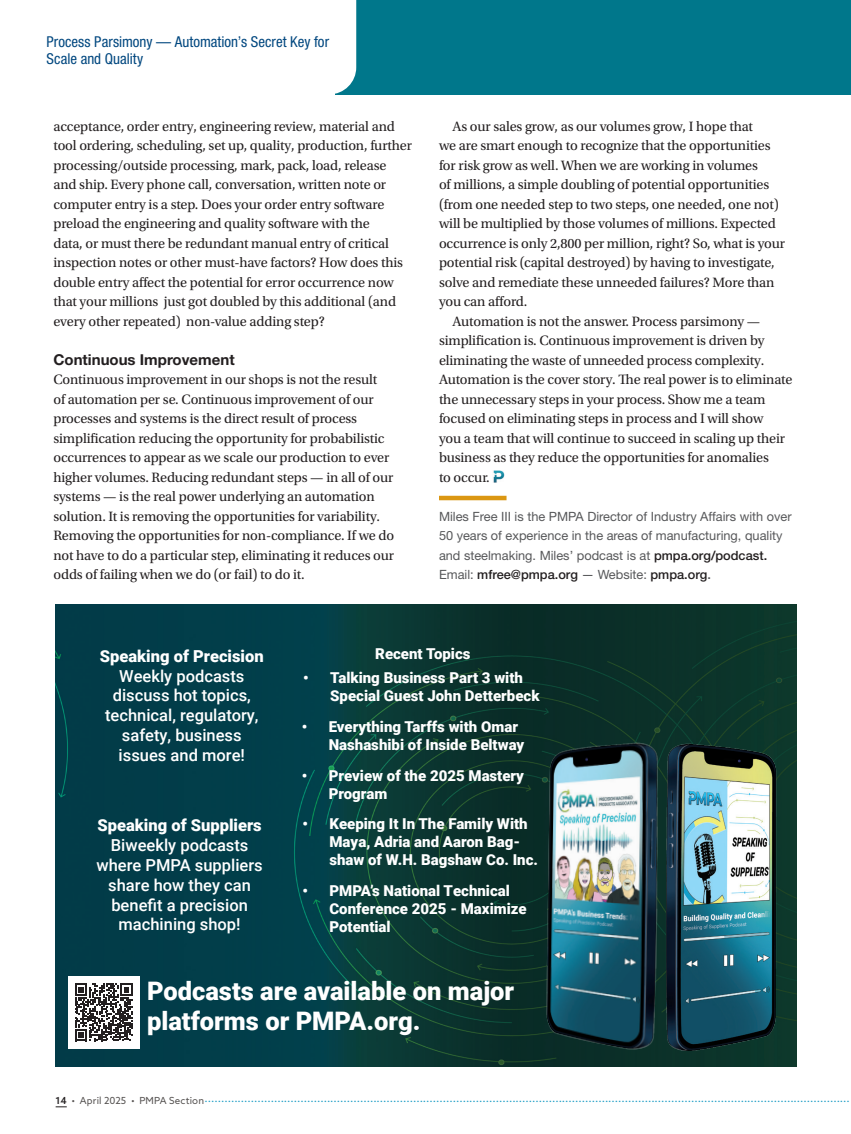
<style>
.page{position:relative;width:851px;height:1134px;background:#fff}
.page>*{position:absolute;margin:0;border:0;box-sizing:border-box;transform-origin:0 0}
.t1{font:900 25.5px/30.6px "Roboto";color:#fff}
.t2{font:500 16.5px/19.8px "Roboto";color:#fff;text-align:center}
.t3{font:900 16.5px "Roboto";color:#fff}
.t4{font:900 15px/18px "Roboto";color:#fff}
._02_PMPA_-_Header{font:condensed 15px/16.5px "Helvetica Neue LT Std";letter-spacing:.005em;color:#00477f}
._04_PMPA_-_Subhead{font:700 15px "Helvetica Neue LT Std";color:#231f20}
._06_PMPA_-_Body_-_in{font:14.25px/19.5px "Utopia Std";letter-spacing:-.01em;color:#231f20}
._04_PMPA_-_Subhead-2{font:14.25px/19.5px "Utopia Std";letter-spacing:-.01em;color:#231f20}
._11_PMPA_-_Author_bi{font:12.75px/19.5px "Helvetica Neue LT Std";color:#57585a}
.t5{font:11.25px "Azo Sans";color:#209fc6}
.s1{font-weight:500;color:#231f20}
.s2{font-weight:500}
</style>
<div class="page">
<div style="left:336px;top:0;width:514px;height:94px;background:#00778b"></div>
<svg style="left:335px;top:0;width:21px;height:94px;background:#ecf5f6"></svg>
<svg style="left:493px;top:470px;width:11px;height:13px"></svg>
<hr style="left:439px;top:496px;width:67px;height:4px;background:#db9712">
<svg style="left:56px;top:605px;width:740px;height:462px;background:#06393c"></svg>
<img style="left:685px;top:725px;width:112px;height:326px">
<img style="left:526px;top:723px;width:159px;height:332px">
<div style="left:68px;top:977px;width:72px;height:72px;background:#fff"></div>
<svg style="left:75px;top:984px;width:58px;height:57px"></svg>
<p class="_02_PMPA_-_Header" style="left:46px;top:34px;width:284px">Process Parsimony — Automation’s Secret Key for<br>Scale and Quality</p>
<p class="_06_PMPA_-_Body_-_in" style="left:53px;top:116px;width:360px">acceptance, order entry, engineering review, material and tool ordering, scheduling, set up, quality, production, further processing/outside processing, mark, pack, load, release and ship. Every phone call, conversation, written note or computer entry is a step. Does your order entry software preload the engineering and quality software with the<br>data, or must there be redundant manual entry of critical inspection notes or other must-have factors? How does this double entry affect the potential for error occurrence now that your millions just got doubled by this additional (and every other repeated) non-value adding step?</p>
<p class="_04_PMPA_-_Subhead" style="left:53px;top:350px;width:183px">Continuous Improvement</p>
<p class="_04_PMPA_-_Subhead-2" style="left:53px;top:370px;width:342px">Continuous improvement in our shops is not the result<br>of automation per se. Continuous improvement of our processes and systems is the direct result of process simplification reducing the opportunity for probabilistic occurrences to appear as we scale our production to ever higher volumes. Reducing redundant steps — in all of our systems — is the real power underlying an automation solution. It is removing the opportunities for variability.<br>Removing the opportunities for non-compliance. If we do not have to do a particular step, eliminating it reduces our odds of failing when we do (or fail) to do it.</p>
<p class="_06_PMPA_-_Body_-_in" style="left:439px;top:116px;width:347px;text-indent:14px">As our sales grow, as our volumes grow, I hope that<br>we are smart enough to recognize that the opportunities for risk grow as well. When we are working in volumes<br>of millions, a simple doubling of potential opportunities (from one needed step to two steps, one needed, one not) will be multiplied by those volumes of millions. Expected occurrence is only 2,800 per million, right? So, what is your potential risk (capital destroyed) by having to investigate, solve and remediate these unneeded failures? More than you can afford.</p>
<p class="_06_PMPA_-_Body_-_in" style="left:439px;top:311px;width:355px;text-indent:14px">Automation is not the answer. Process parsimony — simplification is. Continuous improvement is driven by eliminating the waste of unneeded process complexity.<br>Automation is the cover story. The real power is to eliminate the unnecessary steps in your process. Show me a team focused on eliminating steps in process and I will show<br>you a team that will continue to succeed in scaling up their business as they reduce the opportunities for anomalies<br>to occur.</p>
<p class="_11_PMPA_-_Author_bi" style="left:439px;top:506px;width:354px">Miles Free III is the PMPA Director of Industry Affairs with over 50 years of experience in the areas of manufacturing, quality and steelmaking. Miles’ podcast is at <span class="s1">pmpa.org/podcast.<br></span>Email: <span class="s1">mfree@pmpa.org</span> — Website: <span class="s1">pmpa.org</span><span class="s2">.</span></p>
<p class="t3" style="left:100px;top:644px;width:165px">Speaking of Precision</p>
<p class="t2" style="left:105px;top:665px;width:155px">Weekly podcasts discuss hot topics, technical, regulatory, safety, business issues and more!</p>
<p class="t3" style="left:97px;top:814px;width:166px">Speaking of Suppliers</p>
<p class="t2" style="left:97px;top:835px;width:168px">Biweekly podcasts where PMPA suppliers share how they can benefit a precision machining shop!</p>
<p class="t4" style="left:375px;top:644px;width:97px">Recent Topics</p>
<p class="t4" style="left:330px;top:668px;width:211px;text-indent:-27px">• Talking Business Part 3 with<br>Special Guest John Detterbeck</p>
<p class="t4" style="left:328px;top:717px;width:197px;text-indent:-27px">• Everything Tarffs with Omar<br>Nashashibi of Inside Beltway</p>
<p class="t4" style="left:328px;top:766px;width:197px;text-indent:-27px">• Preview of the 2025 Mastery<br>Program</p>
<p class="t4" style="left:329px;top:814px;width:210px;text-indent:-27px">• Keeping It In The Family With<br>Maya, Adria and Aaron Bag&shy;shaw of W.H. Bagshaw Co. Inc.</p>
<p class="t4" style="left:329px;top:881px;width:199px;text-indent:-27px">• PMPA’s National Technical<br>Conference 2025 - Maximize<br>Potential</p>
<p class="t1" style="left:147px;top:974px;width:369px">Podcasts are available on major platforms or PMPA.org.</p>
<p class="t5" style="left:56px;top:1091px;width:795px"><sub>14</sub> <sub>•</sub> <sub>April</sub> <sub>2025</sub> <sub>•</sub> <sub>PMPA</sub> <sub>Section</sub>...................................................................................................................................................................................................</p>
</div>
